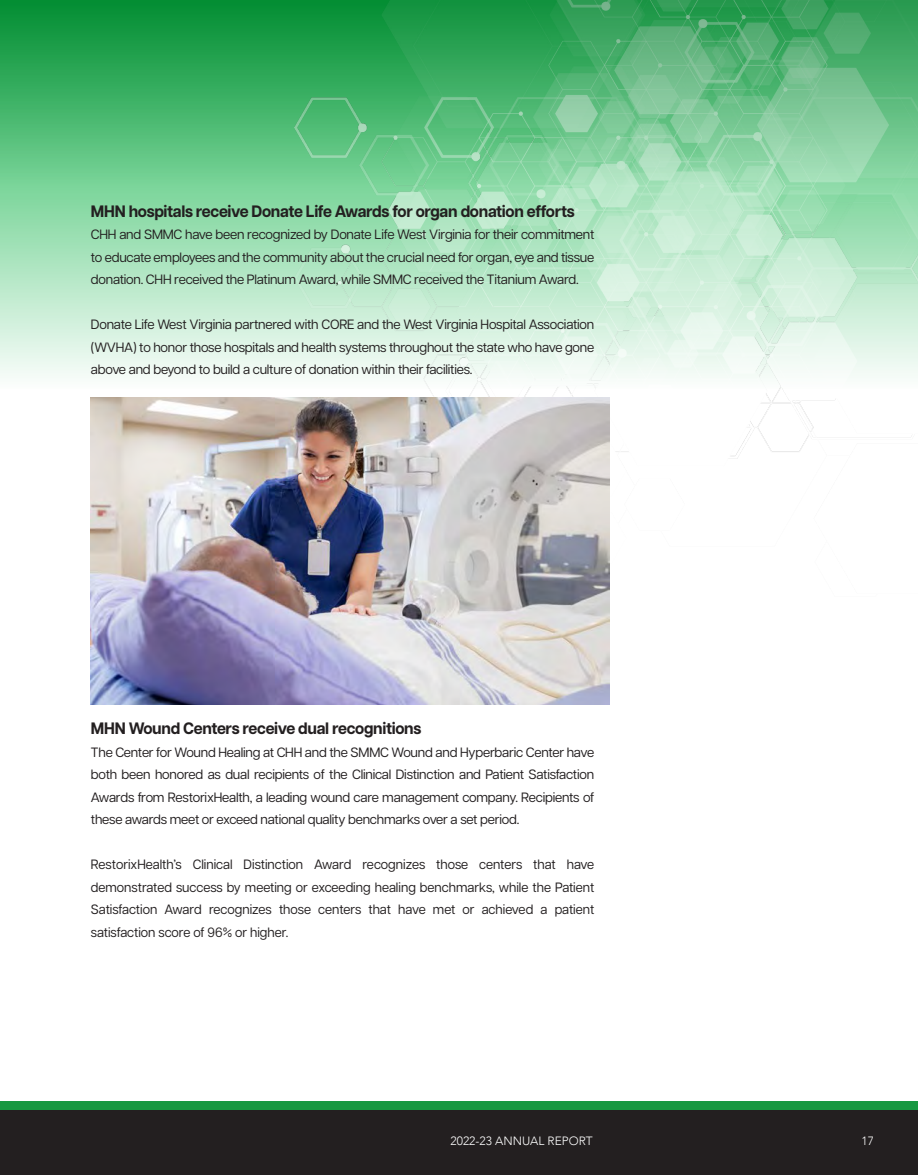
<style>
.page{position:relative;width:918px;height:1175px;background:#fff}
.page>*{position:absolute;margin:0;border:0;box-sizing:border-box;transform-origin:0 0}
.t1{font:700 16.5px "Articulat CF";letter-spacing:-.02em;color:#231f20;scale:.96 1}
.t2{font:13.5px/22.5px "Articulat CF";letter-spacing:-.015em;color:#231f20;text-align:justify}
.t3{font:13.5px/22.5px "Articulat CF";letter-spacing:-.015em;color:#231f20;text-align:justify;scale:.96 1}
.t4{font:300 12px "Avenir";color:#fff}
</style>
<div class="page">
<div style="left:0;top:1110px;width:918px;height:64px;background:#231f20"></div>
<div style="left:0;top:1101px;width:918px;height:9px;background:#179841"></div>
<svg style="left:0;top:188px;width:294px;height:188px;background:#b7e8c8"></svg>
<img style="left:294px;top:188px;width:624px;height:409px">
<svg style="left:0;top:0;width:918px;height:188px;background:#50b673"></svg>
<img style="left:91px;top:398px;width:518px;height:306px">
<p class="t1" style="left:91px;top:199px;width:505px">MHN hospitals receive Donate Life Awards for organ donation efforts</p>
<p class="t2" style="left:91px;top:222px;width:505px">CHH and SMMC have been recognized by Donate Life West Virginia for their commitment to educate employees and the community about the crucial need for organ, eye and tissue donation. CHH received the Platinum Award, while SMMC received the Titanium Award.</p>
<p class="t2" style="left:91px;top:312px;width:505px">Donate Life West Virginia partnered with CORE and the West Virginia Hospital Association (WVHA) to honor those hospitals and health systems throughout the state who have gone above and beyond to build a culture of donation within their facilities.</p>
<p class="t1" style="left:91px;top:716px;width:346px">MHN Wound Centers receive dual recognitions</p>
<p class="t2" style="left:91px;top:740px;width:505px">The Center for Wound Healing at CHH and the SMMC Wound and Hyperbaric Center have both been honored as dual recipients of the Clinical Distinction and Patient Satisfaction Awards from RestorixHealth, a leading wound care management company. Recipients of these awards meet or exceed national quality benchmarks over a set period.</p>
<p class="t3" style="left:91px;top:852px;width:526px">RestorixHealth’s Clinical Distinction Award recognizes those centers that have demonstrated success by meeting or exceeding healing benchmarks, while the Patient Satisfaction Award recognizes those centers that have met or achieved a patient satisfaction score of 96% or higher.</p>
<p class="t4" style="left:451px;top:1133px;width:144px">2022-23 ANNUAL REPORT</p>
<p class="t4" style="left:861px;top:1133px;width:14px">17</p>
</div>
